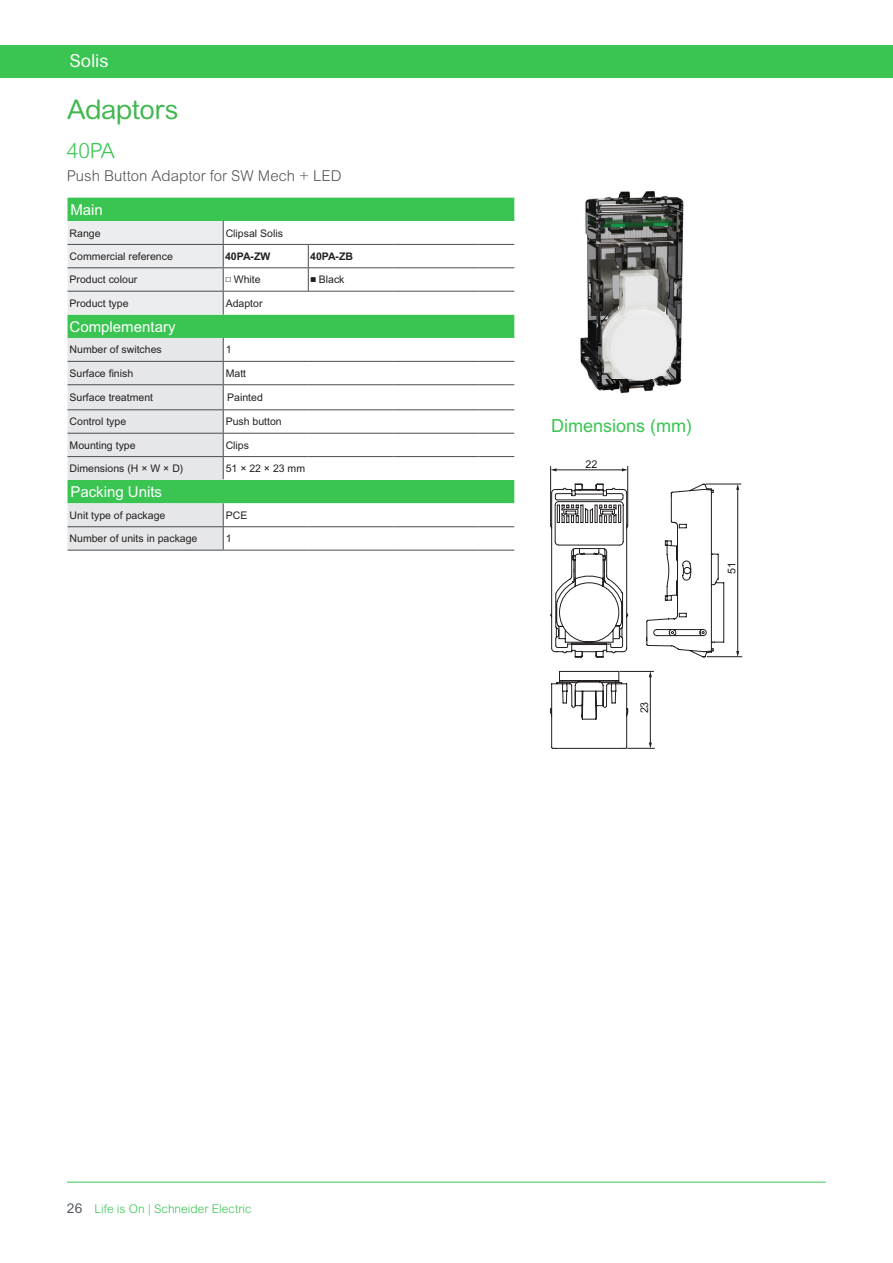
<style>
.page{position:relative;width:893px;height:1263px;background:#fff}
.page>*{position:absolute;margin:0;border:0;box-sizing:border-box;transform-origin:0 0}
.H1_Headline{font:27px "Arial Rounded MT Pro";letter-spacing:-.015em;color:#42b751}
.t1{font:300 21px "Arial Rounded MT Std";color:#3ac552}
.t2{font:18px "Arial MT Std";color:#3ac552}
.t3{font:18px "Arial Rounded MT Pro";letter-spacing:-.005em;color:#fff}
.t4{font:300 15px "Arial Rounded MT Std";color:#54555a}
.t5{font:15px "Arial MT Std";color:#fff}
.t6{font:300 12px "Arial Rounded MT Pro";color:#3ac552}
.t7{font:10.8px "Arial";color:#201d1e}
.Tech_Table{font:10.5px "Arial MT Std";color:#231f20}
.Cell_ReferenceProduct{font:700 10.5px "Arial MT Std";color:#231f20}
.s1{font-family:"Arial"}
.s2{font-weight:400;font-size:13.5px;color:#4d545a}
</style>
<div class="page">
<hr style="left:67px;top:1182px;width:759px;height:1px;background:#3ac552">
<div style="left:0;top:45px;width:893px;height:33px;background:#3ac552"></div>
<div style="left:68px;top:198px;width:446px;height:140px;background:#3ac552"></div>
<svg style="left:223px;top:221px;width:291px;height:329px"></svg>
<hr style="left:223px;top:361px;width:85px;height:1px;background:#4b4c4d">
<hr style="left:308px;top:361px;width:85px;height:1px;background:#4b4c4d">
<hr style="left:393px;top:361px;width:85px;height:1px;background:#4b4c4d">
<hr style="left:478px;top:361px;width:36px;height:1px;background:#4b4c4d">
<hr style="left:223px;top:384px;width:85px;height:1px;background:#4b4c4d">
<hr style="left:308px;top:384px;width:85px;height:1px;background:#4b4c4d">
<hr style="left:393px;top:384px;width:85px;height:1px;background:#4b4c4d">
<hr style="left:478px;top:384px;width:36px;height:1px;background:#4b4c4d">
<hr style="left:223px;top:244px;width:85px;height:1px;background:#4b4c4d">
<hr style="left:308px;top:244px;width:85px;height:1px;background:#4b4c4d">
<hr style="left:393px;top:244px;width:85px;height:1px;background:#4b4c4d">
<hr style="left:478px;top:244px;width:36px;height:1px;background:#4b4c4d">
<hr style="left:223px;top:267px;width:85px;height:1px;background:#4b4c4d">
<hr style="left:308px;top:267px;width:85px;height:1px;background:#4b4c4d">
<hr style="left:393px;top:267px;width:85px;height:1px;background:#4b4c4d">
<hr style="left:478px;top:267px;width:36px;height:1px;background:#4b4c4d">
<hr style="left:223px;top:291px;width:85px;height:1px;background:#4b4c4d">
<svg style="left:68px;top:221px;width:156px;height:94px;background:#e6e7e8"></svg>
<hr style="left:308px;top:291px;width:85px;height:1px;background:#4b4c4d">
<hr style="left:393px;top:291px;width:85px;height:1px;background:#4b4c4d">
<hr style="left:478px;top:291px;width:36px;height:1px;background:#4b4c4d">
<hr style="left:223px;top:409px;width:85px;height:1px;background:#4b4c4d">
<hr style="left:308px;top:409px;width:85px;height:1px;background:#4b4c4d">
<hr style="left:393px;top:409px;width:85px;height:1px;background:#4b4c4d">
<hr style="left:478px;top:409px;width:36px;height:1px;background:#4b4c4d">
<hr style="left:223px;top:433px;width:85px;height:1px;background:#4b4c4d">
<hr style="left:308px;top:433px;width:85px;height:1px;background:#4b4c4d">
<hr style="left:393px;top:433px;width:85px;height:1px;background:#4b4c4d">
<hr style="left:478px;top:433px;width:36px;height:1px;background:#4b4c4d">
<hr style="left:223px;top:526px;width:85px;height:1px;background:#4b4c4d">
<hr style="left:308px;top:526px;width:85px;height:1px;background:#4b4c4d">
<hr style="left:393px;top:526px;width:85px;height:1px;background:#4b4c4d">
<hr style="left:478px;top:526px;width:36px;height:1px;background:#4b4c4d">
<hr style="left:68px;top:550px;width:155px;height:1px;background:#4b4c4d">
<hr style="left:223px;top:550px;width:85px;height:1px;background:#4b4c4d">
<hr style="left:308px;top:550px;width:85px;height:1px;background:#4b4c4d">
<hr style="left:393px;top:550px;width:85px;height:1px;background:#4b4c4d">
<hr style="left:478px;top:550px;width:36px;height:1px;background:#4b4c4d">
<svg style="left:308px;top:245px;width:1px;height:46px"></svg>
<svg style="left:68px;top:338px;width:156px;height:212px;background:#cfdfd4"></svg>
<hr style="left:68px;top:456px;width:155px;height:1px;background:#4b4c4d">
<hr style="left:223px;top:456px;width:85px;height:1px;background:#4b4c4d">
<hr style="left:308px;top:456px;width:85px;height:1px;background:#4b4c4d">
<hr style="left:393px;top:456px;width:85px;height:1px;background:#4b4c4d">
<hr style="left:478px;top:456px;width:36px;height:1px;background:#4b4c4d">
<img style="left:580px;top:191px;width:104px;height:203px">
<svg style="left:550px;top:484px;width:78px;height:173px"></svg>
<hr style="left:555px;top:470px;width:68px;height:1px;background:#231f20">
<svg style="left:551px;top:468px;width:5px;height:3px"></svg>
<hr style="left:550px;top:466px;width:1px;height:59px;background:#231f20">
<hr style="left:627px;top:466px;width:1px;height:59px;background:#231f20">
<svg style="left:647px;top:484px;width:77px;height:173px"></svg>
<hr style="left:737px;top:489px;width:1px;height:163px;background:#231f20">
<svg style="left:736px;top:485px;width:3px;height:5px"></svg>
<svg style="left:736px;top:651px;width:3px;height:5px"></svg>
<hr style="left:706px;top:484px;width:35px;height:1px;background:#231f20">
<hr style="left:707px;top:656px;width:35px;height:1px;background:#231f20">
<svg style="left:550px;top:671px;width:105px;height:78px"></svg>
<h3 class="t3" style="left:69px;top:50px;width:41px">Solis</h3>
<p class="H1_Headline" style="left:67px;top:94px;width:113px">Adaptors</p>
<p class="t1" style="left:67px;top:139px;width:49px">40PA</p>
<p class="t4" style="left:67px;top:167px;width:276px">Push Button Adaptor for SW Mech + LED</p>
<p class="t5" style="left:70px;top:201px;width:34px">Main</p>
<p class="Tech_Table" style="left:70px;top:227px;width:32px">Range</p>
<p class="Tech_Table" style="left:226px;top:227px;width:59px">Clipsal Solis</p>
<p class="Tech_Table" style="left:70px;top:250px;width:105px">Commercial reference</p>
<p class="Cell_ReferenceProduct" style="left:225px;top:250px;width:47px">40PA-ZW</p>
<p class="Cell_ReferenceProduct" style="left:310px;top:250px;width:44px">40PA-ZB</p>
<p class="Tech_Table" style="left:70px;top:274px;width:69px">Product colour</p>
<p class="Tech_Table" style="left:225px;top:274px;width:37px"><span class="s1">□</span> White</p>
<p class="Tech_Table" style="left:310px;top:274px;width:36px"><span class="s1">■</span> Black</p>
<p class="Tech_Table" style="left:70px;top:297px;width:60px">Product type</p>
<p class="Tech_Table" style="left:226px;top:297px;width:38px">Adaptor</p>
<p class="t5" style="left:70px;top:318px;width:107px">Complementary</p>
<p class="Tech_Table" style="left:70px;top:344px;width:94px">Number of switches</p>
<p class="Tech_Table" style="left:226px;top:344px;width:7px">1</p>
<p class="Tech_Table" style="left:70px;top:367px;width:65px">Surface finish</p>
<p class="Tech_Table" style="left:226px;top:367px;width:22px">Matt</p>
<p class="Tech_Table" style="left:70px;top:391px;width:85px">Surface treatment</p>
<p class="Tech_Table" style="left:227px;top:391px;width:37px">Painted</p>
<p class="Tech_Table" style="left:70px;top:416px;width:58px">Control type</p>
<p class="Tech_Table" style="left:226px;top:416px;width:58px">Push button</p>
<p class="Tech_Table" style="left:70px;top:439px;width:67px">Mounting type</p>
<p class="Tech_Table" style="left:226px;top:439px;width:25px">Clips</p>
<p class="Tech_Table" style="left:70px;top:462px;width:115px">Dimensions (H × W × D)</p>
<p class="Tech_Table" style="left:226px;top:462px;width:81px">51 × 22 × 23 mm</p>
<p class="t5" style="left:70px;top:483px;width:93px">Packing Units</p>
<p class="Tech_Table" style="left:70px;top:509px;width:97px">Unit type of package</p>
<p class="Tech_Table" style="left:226px;top:509px;width:23px">PCE</p>
<p class="Tech_Table" style="left:70px;top:533px;width:129px">Number of units in package</p>
<p class="Tech_Table" style="left:226px;top:533px;width:7px">1</p>
<p class="t6" style="left:67px;top:1201px;width:186px"><span class="s2">26</span> Life is On | Schneider Electric</p>
<p class="t2" style="left:551px;top:416px;width:142px">Dimensions (mm)</p>
<p class="t7" style="left:586px;top:456px;width:13px">22</p>
<p class="t7" style="left:724px;top:574px;width:13px;rotate:-90deg">51</p>
<p class="t7" style="left:637px;top:713px;width:13px;rotate:-90deg">23</p>
</div>
